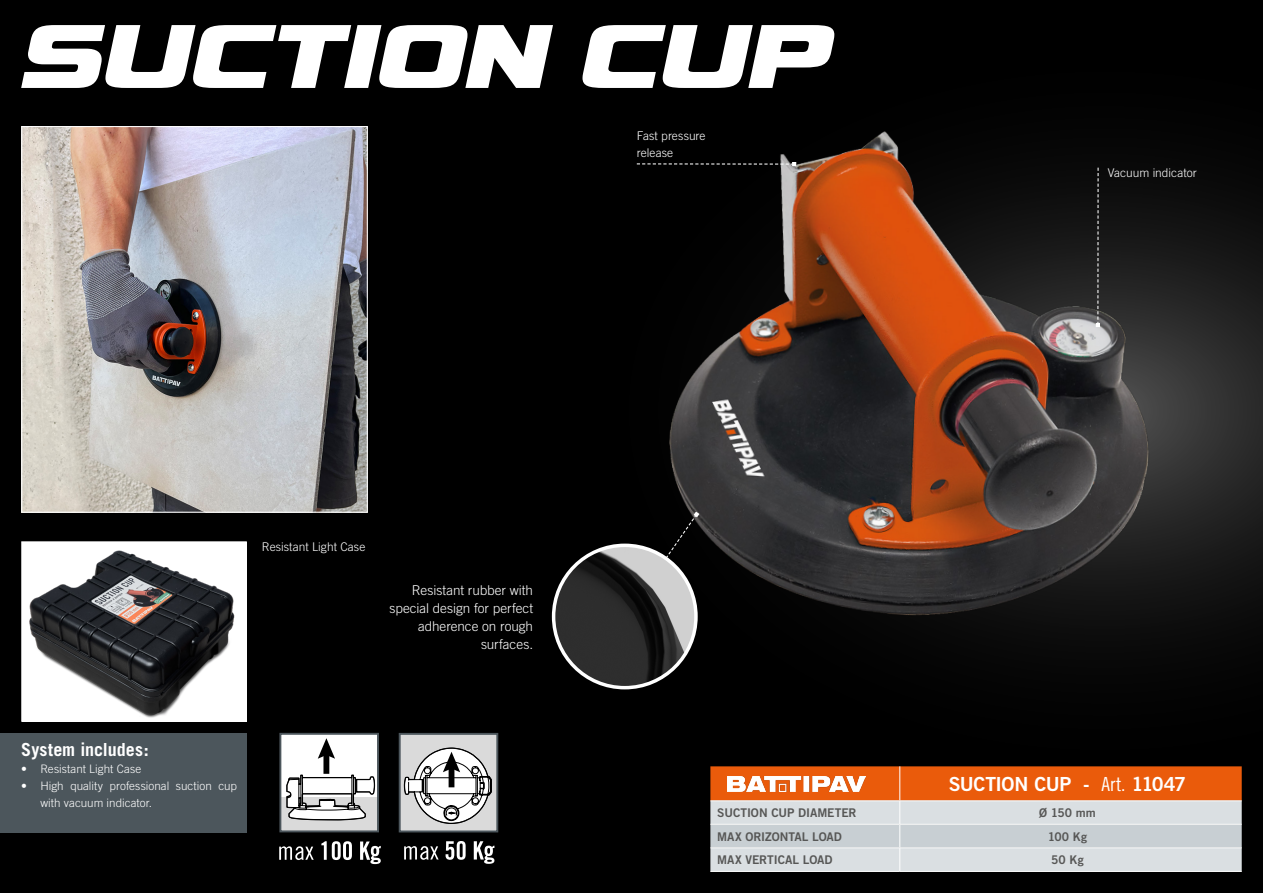
<style>
.page{position:relative;width:1263px;height:893px;background:#fff}
.page>*{position:absolute;margin:0;border:0;box-sizing:border-box;transform-origin:0 0}
.t1{font:italic 700 95.1px "Vipnagorgialla Rg";color:#fff}
.t2{font:19.5px "Trade Gothic Bold Two";letter-spacing:-.025em;color:#fff}
.t3{font:700 18px "Trade Gothic";color:#fff}
.t4{font:300 13.5px/18px "Trade Gothic";color:#fff;text-align:right}
.t5{font:12px "Trade Gothic Bold Two";letter-spacing:-.005em;color:#575756}
.t6{font:300 12px/17px "Trade Gothic";color:#fff}
.t7{font:300 11.7px/17px "Trade Gothic";letter-spacing:.005em;color:#fff}
.s1{font-family:"Trade Gothic Cond Eighteen"}
</style>
<div class="page">
<img style="left:0;top:0;width:1px;height:733px">
<div style="left:1px;top:0;width:1262px;height:893px;background:#000"></div>
<div style="left:0;top:733px;width:247px;height:100px;background:#4c565c"></div>
<div style="left:280px;top:734px;width:98px;height:97px;background:#fff"></div>
<div style="left:280px;top:797px;width:98px;height:34px;background:#dadada"></div>
<svg style="left:286px;top:738px;width:90px;height:83px"></svg>
<div style="left:279px;top:733px;width:100px;height:99px;border:2px solid #4c565c"></div>
<div style="left:400px;top:734px;width:97px;height:97px;background:#dadada"></div>
<svg style="left:403px;top:747px;width:89px;height:77px"></svg>
<div style="left:399px;top:733px;width:99px;height:99px;border:2px solid #4c565c"></div>
<svg style="left:279px;top:846px;width:35px;height:14px"></svg>
<svg style="left:321px;top:841px;width:31px;height:19px"></svg>
<svg style="left:360px;top:841px;width:21px;height:23px"></svg>
<svg style="left:404px;top:846px;width:35px;height:14px"></svg>
<svg style="left:446px;top:841px;width:20px;height:19px"></svg>
<svg style="left:474px;top:841px;width:20px;height:23px"></svg>
<svg style="left:570px;top:181px;width:693px;height:495px"></svg>
<img style="left:582px;top:131px;width:596px;height:559px">
<svg style="left:710px;top:766px;width:532px;height:105px"></svg>
<hr style="left:710px;top:871px;width:190px;height:1px;background:#fff">
<hr style="left:900px;top:871px;width:342px;height:1px;background:#fff">
<img style="left:728px;top:776px;width:137px;height:15px">
<svg style="left:1096px;top:168px;width:4px;height:159px"></svg>
<svg style="left:637px;top:162px;width:159px;height:4px"></svg>
<img style="left:23px;top:128px;width:343px;height:383px">
<div style="left:21px;top:126px;width:347px;height:387px;border:1px solid #fff"></div>
<img style="left:23px;top:543px;width:222px;height:177px">
<div style="left:21px;top:541px;width:226px;height:181px;border:1px solid #fff"></div>
<svg style="left:664px;top:512px;width:35px;height:48px"></svg>
<img style="left:554px;top:545px;width:142px;height:143px;border-radius:71px">
<div style="left:552px;top:544px;width:146px;height:145px;border:3px solid #fff;border-radius:50%"></div>
<h1 class="t1" style="left:21px;top:-22px;width:810px">SUCTION CUP</h1>
<p class="t6" style="left:637px;top:127px;width:70px">Fast pressure release</p>
<p class="t6" style="left:1108px;top:164px;width:91px">Vacuum indicator</p>
<p class="t6" style="left:262px;top:538px;width:105px">Resistant Light Case</p>
<p class="t4" style="left:390px;top:581px;width:145px">Resistant rubber with special design for perfect adherence on rough surfaces.</p>
<h3 class="t3" style="left:21px;top:738px;width:129px">System includes:</h3>
<p class="t7" style="left:21px;top:760px;width:121px">• Resistant Light Case</p>
<p class="t7" style="left:40px;top:777px;width:198px;text-indent:-19px">• High quality professional suction cup with vacuum indicator.</p>
<h2 class="t2" style="left:949px;top:772px;width:239px">SUCTION CUP - <span class="s1">Art.</span> 11047</h2>
<p class="t5" style="left:717px;top:806px;width:141px">SUCTION CUP DIAMETER</p>
<p class="t5" style="left:1039px;top:806px;width:58px">Ø 150 mm</p>
<p class="t5" style="left:717px;top:829px;width:126px">MAX ORIZONTAL LOAD</p>
<p class="t5" style="left:1048px;top:829px;width:41px">100 Kg</p>
<p class="t5" style="left:717px;top:853px;width:117px">MAX VERTICAL LOAD</p>
<p class="t5" style="left:1051px;top:853px;width:34px">50 Kg</p>
</div>
